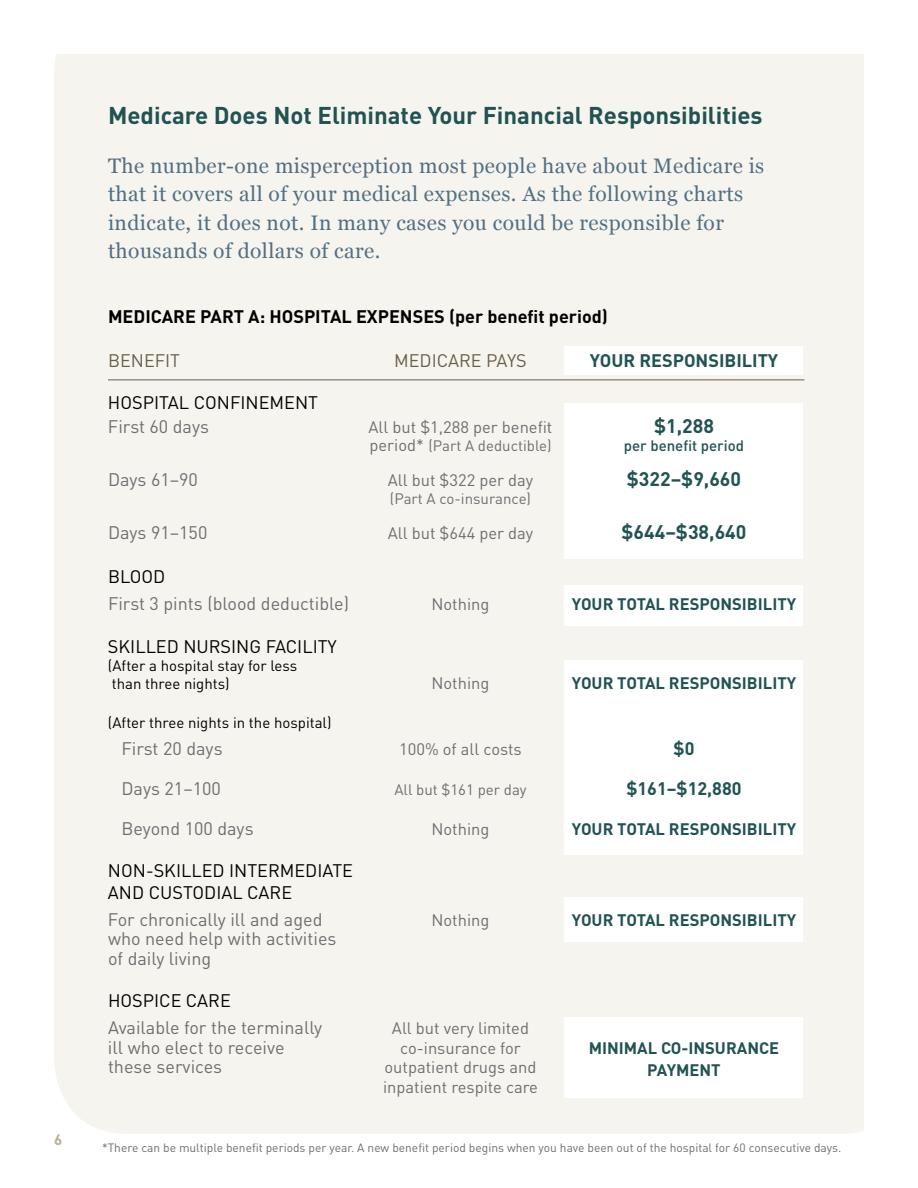
<style>
.page{position:relative;width:918px;height:1188px;background:#fff}
.page>*{position:absolute;margin:0;border:0;box-sizing:border-box;transform-origin:0 0}
.t1{font:700 24px "DIN Pro";color:#205352}
.t2{font:21px/28.5px "Georgia";letter-spacing:.02em;color:#527083}
.t3{font:700 19.5px "DIN Pro";color:#205352}
.t4{font:18px/19.5px "DIN Pro";color:#6d6e71}
.t5{font:18px/21.6px "DIN Pro";color:#000}
.t6{font:700 18px "DIN Pro";color:#000}
.t7{font:700 18px "DIN Pro";color:#205352}
.t8{font:18px "DIN Pro";color:#695e4a}
.t9{font:16.5px "DIN Pro";color:#6d6e71}
.t10{font:700 16.5px "DIN Pro";color:#205352}
.t11{font:15px/18px "DIN Pro";color:#000}
.t12{font:15px "DIN Pro";color:#6d6e71}
.t13{font:500 15px "DIN Pro";color:#205352}
.t14{font:700 15px "DIN Pro";color:#b9b098}
.t15{font:12px "DIN Pro";color:#6d6e71}
.s1{font-size:16.5px}
</style>
<div class="page">
<div style="left:54px;top:54px;width:810px;height:1080px;background:#f6f4ee"></div>
<div style="left:564px;top:404px;width:238px;height:156px;background:#fff"></div>
<div style="left:564px;top:346px;width:238px;height:29px;background:#fff"></div>
<div style="left:564px;top:585px;width:238px;height:41px;background:#fff"></div>
<div style="left:564px;top:660px;width:238px;height:195px;background:#fff"></div>
<div style="left:564px;top:897px;width:238px;height:45px;background:#fff"></div>
<div style="left:564px;top:1017px;width:238px;height:81px;background:#fff"></div>
<hr style="left:108px;top:380px;width:696px;height:1px;background:#695e4a">
<p class="t14" style="left:54px;top:1130px;width:10px">6</p>
<h1 class="t1" style="left:108px;top:99px;width:656px">Medicare Does Not Eliminate Your Financial Responsibilities</h1>
<p class="t2" style="left:108px;top:152px;width:658px">The number-one misperception most people have about Medicare is that it covers all of your medical expenses. As the following charts indicate, it does not. In many cases you could be responsible for thousands of dollars of care.</p>
<p class="t6" style="left:108px;top:305px;width:501px">MEDICARE PART A: HOSPITAL EXPENSES (per benefit period)</p>
<p class="t8" style="left:108px;top:348px;width:74px">BENEFIT</p>
<p class="t8" style="left:394px;top:348px;width:134px">MEDICARE PAYS</p>
<p class="t7" style="left:590px;top:348px;width:190px">YOUR RESPONSIBILITY</p>
<p class="t5" style="left:108px;top:391px;width:212px">HOSPITAL CONFINEMENT</p>
<p class="t4" style="left:108px;top:416px;width:103px">First 60 days</p>
<p class="t9" style="left:369px;top:416px;width:185px">All but $1,288 per benefit</p>
<p class="t3" style="left:654px;top:413px;width:61px">$1,288</p>
<p class="t12" style="left:369px;top:436px;width:184px"><span class="s1">period*</span> (Part A deductible)</p>
<p class="t13" style="left:624px;top:436px;width:122px">per benefit period</p>
<p class="t4" style="left:108px;top:469px;width:92px">Days 61–90</p>
<p class="t9" style="left:388px;top:469px;width:147px">All but $322 per day</p>
<p class="t3" style="left:627px;top:466px;width:116px">$322–$9,660</p>
<p class="t12" style="left:390px;top:489px;width:143px">(Part A co-insurance)</p>
<p class="t4" style="left:108px;top:522px;width:101px">Days 91–150</p>
<p class="t9" style="left:388px;top:522px;width:147px">All but $644 per day</p>
<p class="t3" style="left:622px;top:519px;width:126px">$644–$38,640</p>
<p class="t5" style="left:108px;top:565px;width:59px">BLOOD</p>
<p class="t4" style="left:108px;top:593px;width:243px">First 3 pints (blood deductible)</p>
<p class="t9" style="left:432px;top:593px;width:59px">Nothing</p>
<p class="t10" style="left:572px;top:593px;width:226px">YOUR TOTAL RESPONSIBILITY</p>
<p class="t5" style="left:108px;top:635px;width:230px">SKILLED NURSING FACILITY</p>
<p class="t11" style="left:108px;top:656px;width:191px">(After a hospital stay for less than three nights)</p>
<p class="t9" style="left:432px;top:672px;width:59px">Nothing</p>
<p class="t10" style="left:572px;top:672px;width:226px">YOUR TOTAL RESPONSIBILITY</p>
<p class="t11" style="left:108px;top:713px;width:225px">(After three nights in the hospital)</p>
<p class="t4" style="left:121px;top:738px;width:103px">First 20 days</p>
<p class="t9" style="left:399px;top:738px;width:124px">100% of all costs</p>
<p class="t7" style="left:674px;top:737px;width:22px">$0</p>
<p class="t4" style="left:122px;top:778px;width:101px">Days 21–100</p>
<p class="t12" style="left:394px;top:779px;width:134px">All but $161 per day</p>
<p class="t7" style="left:626px;top:776px;width:117px">$161–$12,880</p>
<p class="t4" style="left:121px;top:818px;width:134px">Beyond 100 days</p>
<p class="t9" style="left:432px;top:818px;width:59px">Nothing</p>
<p class="t10" style="left:572px;top:818px;width:226px">YOUR TOTAL RESPONSIBILITY</p>
<p class="t5" style="left:108px;top:859px;width:247px">NON-SKILLED INTERMEDIATE<br>AND CUSTODIAL CARE</p>
<p class="t4" style="left:108px;top:909px;width:216px">For chronically ill and aged</p>
<p class="t9" style="left:432px;top:909px;width:59px">Nothing</p>
<p class="t10" style="left:572px;top:909px;width:226px">YOUR TOTAL RESPONSIBILITY</p>
<p class="t4" style="left:108px;top:928px;width:230px">who need help with activities of daily living</p>
<p class="t5" style="left:108px;top:989px;width:124px">HOSPICE CARE</p>
<p class="t4" style="left:108px;top:1017px;width:216px">Available for the terminally</p>
<p class="t9" style="left:392px;top:1017px;width:139px">All but very limited</p>
<p class="t4" style="left:108px;top:1037px;width:178px">ill who elect to receive</p>
<p class="t9" style="left:400px;top:1037px;width:122px">co-insurance for</p>
<p class="t10" style="left:589px;top:1037px;width:192px">MINIMAL CO-INSURANCE</p>
<p class="t4" style="left:108px;top:1056px;width:116px">these services</p>
<p class="t9" style="left:385px;top:1056px;width:153px">outpatient drugs and</p>
<p class="t10" style="left:647px;top:1059px;width:75px">PAYMENT</p>
<p class="t9" style="left:383px;top:1076px;width:156px">inpatient respite care</p>
<p class="t15" style="left:102px;top:1140px;width:741px">*There can be multiple benefit periods per year. A new benefit period begins when you have been out of the hospital for 60 consecutive days.</p>
</div>
